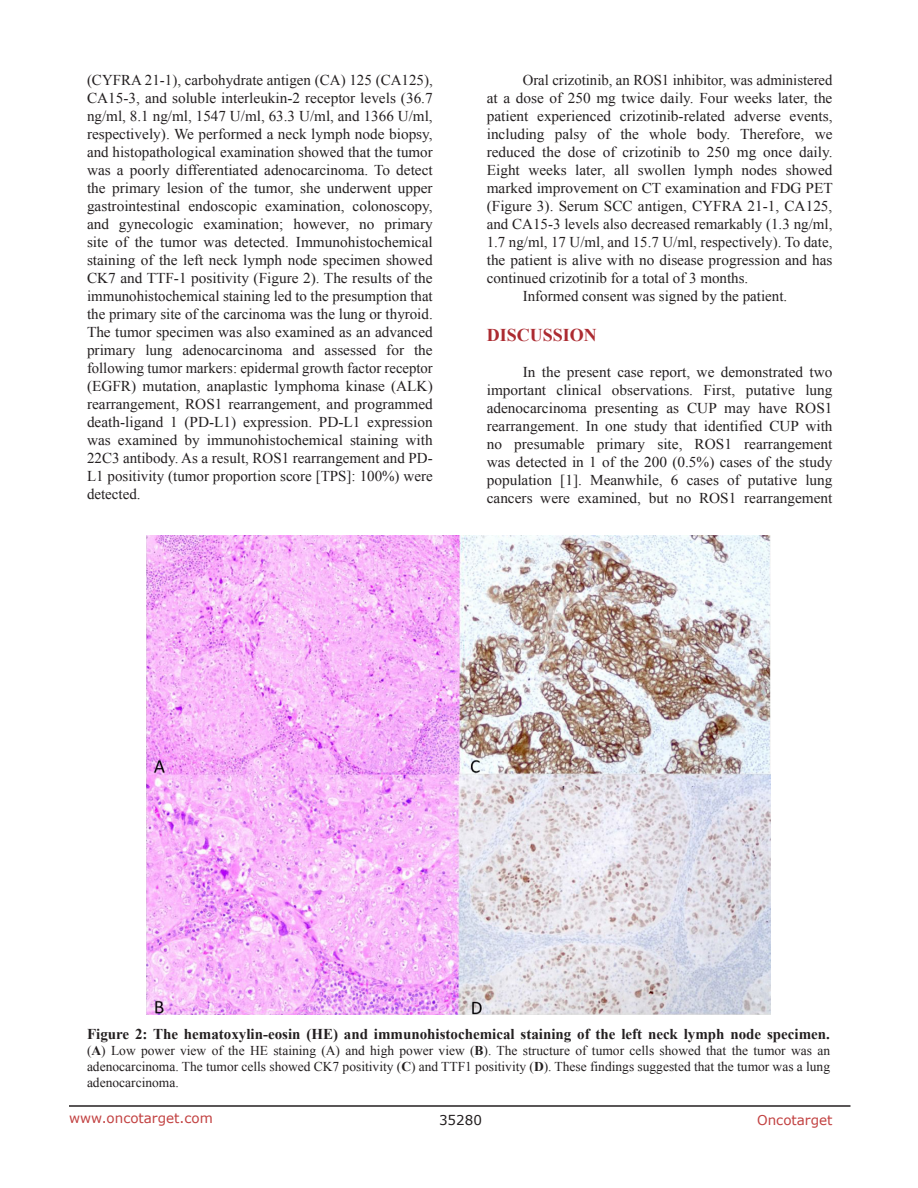
<style>
.page{position:relative;width:918px;height:1188px;background:#fff}
.page>*{position:absolute;margin:0;border:0;box-sizing:border-box;transform-origin:0 0}
.Heading{font:700 18px "Times New Roman";color:#ac2b31}
.BodyText{font:15px/18px "Times New Roman";color:#231f20;text-align:justify}
.Figuretrx{font:700 15px "Times New Roman";color:#231f20}
.Figuretrx-2{font:13.5px/16.2px "Times New Roman";color:#231f20;text-align:justify}
.footer_right{font:13.5px "Verdana";color:#c24141}
.t1{font:13.5px "Verdana";color:#231f20}
.s1{font-weight:700}
</style>
<div class="page">
<hr style="left:69px;top:1105px;width:781px;height:2px;background:#231f20">
<img style="left:146px;top:536px;width:625px;height:479px">
<p class="BodyText" style="left:87px;top:71px;width:347px">(CYFRA 21-1), carbohydrate antigen (CA) 125 (CA125), CA15-3, and soluble interleukin-2 receptor levels (36.7 ng/ml, 8.1 ng/ml, 1547 U/ml, 63.3 U/ml, and 1366 U/ml, respectively). We performed a neck lymph node biopsy, and histopathological examination showed that the tumor was a poorly differentiated adenocarcinoma. To detect the primary lesion of the tumor, she underwent upper gastrointestinal endoscopic examination, colonoscopy, and gynecologic examination; however, no primary site of the tumor was detected. Immunohistochemical staining of the left neck lymph node specimen showed CK7 and TTF-1 positivity (Figure 2). The results of the immunohistochemical staining led to the presumption that the primary site of the carcinoma was the lung or thyroid.<br>The tumor specimen was also examined as an advanced primary lung adenocarcinoma and assessed for the following tumor markers: epidermal growth factor receptor (EGFR) mutation, anaplastic lymphoma kinase (ALK) rearrangement, ROS1 rearrangement, and programmed death-ligand 1 (PD-L1) expression. PD-L1 expression was examined by immunohistochemical staining with 22C3 antibody. As a result, ROS1 rearrangement and PD-L1 positivity (tumor proportion score [TPS]: 100%) were detected.</p>
<p class="BodyText" style="left:487px;top:71px;width:348px;text-indent:36px">Oral crizotinib, an ROS1 inhibitor, was administered at a dose of 250 mg twice daily. Four weeks later, the patient experienced crizotinib-related adverse events, including palsy of the whole body. Therefore, we reduced the dose of crizotinib to 250 mg once daily.<br>Eight weeks later, all swollen lymph nodes showed marked improvement on CT examination and FDG PET (Figure 3). Serum SCC antigen, CYFRA 21-1, CA125, and CA15-3 levels also decreased remarkably (1.3 ng/ml, 1.7 ng/ml, 17 U/ml, and 15.7 U/ml, respectively). To date, the patient is alive with no disease progression and has continued crizotinib for a total of 3 months.</p>
<p class="BodyText" style="left:523px;top:287px;width:266px">Informed consent was signed by the patient.</p>
<p class="Heading" style="left:487px;top:323px;width:112px">DISCUSSION</p>
<p class="BodyText" style="left:487px;top:363px;width:347px;text-indent:36px">In the present case report, we demonstrated two important clinical observations. First, putative lung adenocarcinoma presenting as CUP may have ROS1 rearrangement. In one study that identified CUP with no presumable primary site, ROS1 rearrangement was detected in 1 of the 200 (0.5%) cases of the study population [1]. Meanwhile, 6 cases of putative lung cancers were examined, but no ROS1 rearrangement</p>
<p class="Figuretrx" style="left:87px;top:1023px;width:745px">Figure 2: The hematoxylin-eosin (HE) and immunohistochemical staining of the left neck lymph node specimen.</p>
<p class="Figuretrx-2" style="left:87px;top:1042px;width:745px">(<span class="s1">A</span>) Low power view of the HE staining (A) and high power view (<span class="s1">B</span>). The structure of tumor cells showed that the tumor was an adenocarcinoma. The tumor cells showed CK7 positivity (<span class="s1">C</span>) and TTF1 positivity (<span class="s1">D</span>). These findings suggested that the tumor was a lung adenocarcinoma.</p>
<p class="footer_right" style="left:69px;top:1109px;width:145px">www.oncotarget.com</p>
<p class="footer_right" style="left:757px;top:1111px;width:77px">Oncotarget</p>
<p class="t1" style="left:439px;top:1111px;width:44px">35280</p>
</div>
